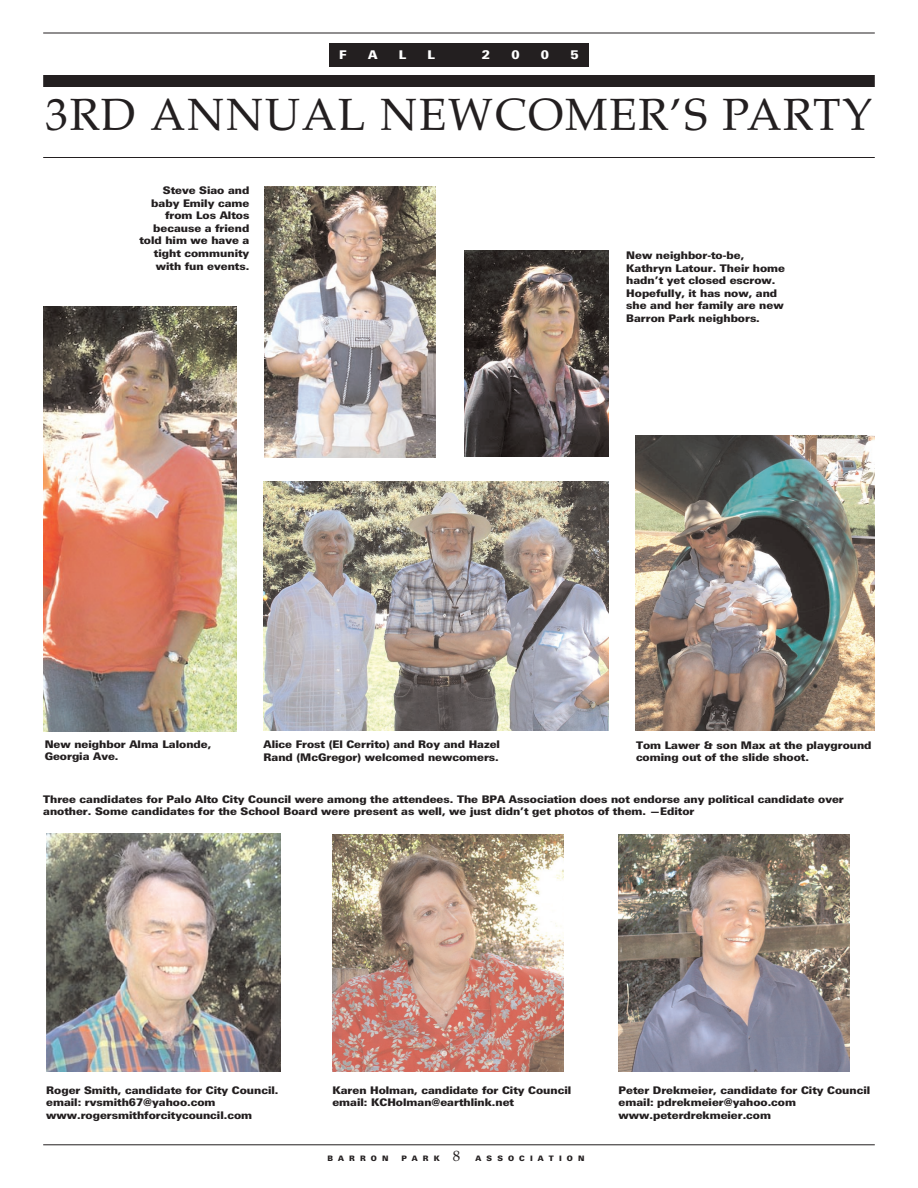
<style>
.page{position:relative;width:918px;height:1188px;background:#fff}
.page>*{position:absolute;margin:0;border:0;box-sizing:border-box;transform-origin:0 0}
.t1{font:45px "Palatino";letter-spacing:.035em;color:#231f20}
.t2{font:900 12px "Linotype Univers Basic";color:#fff}
.t3{font:900 10.5px/12.6px "Linotype Univers Basic";color:#231f20}
.t4{font:900 7.5px "Linotype Univers Basic";letter-spacing:.685em;color:#231f20}
.s1{font-family:"Palatino";font-weight:400;font-size:15px}
</style>
<div class="page">
<img style="left:635px;top:435px;width:240px;height:296px">
<hr style="left:43px;top:33px;width:832px;height:1px;background:#231f20">
<hr style="left:43px;top:1145px;width:832px;height:1px;background:#231f20">
<div style="left:329px;top:43px;width:260px;height:24px;background:#231f20"></div>
<img style="left:464px;top:251px;width:145px;height:206px">
<img style="left:46px;top:834px;width:234px;height:238px">
<img style="left:332px;top:834px;width:231px;height:237px">
<img style="left:619px;top:835px;width:230px;height:237px">
<img style="left:263px;top:482px;width:345px;height:249px">
<div style="left:43px;top:75px;width:832px;height:12px;background:#231f20"></div>
<img style="left:264px;top:187px;width:172px;height:270px">
<img style="left:43px;top:307px;width:193px;height:424px">
<hr style="left:43px;top:157px;width:832px;height:1px;background:#231f20">
<p class="t2" style="left:339px;top:50px;width:9px">F</p>
<p class="t2" style="left:368px;top:50px;width:11px">A</p>
<p class="t2" style="left:399px;top:50px;width:9px">L</p>
<p class="t2" style="left:428px;top:50px;width:9px">L</p>
<p class="t2" style="left:482px;top:50px;width:10px">2</p>
<p class="t2" style="left:511px;top:50px;width:10px">0</p>
<p class="t2" style="left:541px;top:50px;width:10px">0</p>
<p class="t2" style="left:571px;top:50px;width:10px">5</p>
<h1 class="t1" style="left:46px;top:89px;width:828px">3RD ANNUAL NEWCOMER’S PARTY</h1>
<p class="t3" style="left:139px;top:185px;width:111px;text-align:right">Steve Siao and baby Emily came from Los Altos because a friend told him we have a tight community with fun events.</p>
<p class="t3" style="left:626px;top:250px;width:160px">New neighbor-to-be,<br>Kathryn Latour. Their home hadn’t yet closed escrow.<br>Hopefully, it has now, and she and her family are new<br>Barron Park neighbors.</p>
<p class="t3" style="left:45px;top:739px;width:168px">New neighbor Alma Lalonde,<br>Georgia Ave.</p>
<p class="t3" style="left:264px;top:739px;width:238px">Alice Frost (El Cerrito) and Roy and Hazel<br>Rand (McGregor) welcomed newcomers.</p>
<p class="t3" style="left:636px;top:740px;width:237px">Tom Lawer &amp; son Max at the playground coming out of the slide shoot.</p>
<p class="t3" style="left:43px;top:794px;width:802px">Three candidates for Palo Alto City Council were among the attendees. The BPA Association does not endorse any political candidate over another. Some candidates for the School Board were present as well, we just didn’t get photos of them. —Editor</p>
<p class="t3" style="left:46px;top:1085px;width:234px">Roger Smith, candidate for City Council. email: rvsmith67@yahoo.com www.rogersmithforcitycouncil.com</p>
<p class="t3" style="left:619px;top:1085px;width:253px">Peter Drekmeier, candidate for City Council email: pdrekmeier@yahoo.com www.peterdrekmeier.com</p>
<p class="t3" style="left:332px;top:1085px;width:240px">Karen Holman, candidate for City Council email: KCHolman@earthlink.net</p>
<p class="t4" style="left:327px;top:1156px;width:63px">BARRON</p>
<p class="t4" style="left:401px;top:1156px;width:185px">PARK <span class="s1">8</span> ASSOCIATION</p>
</div>
